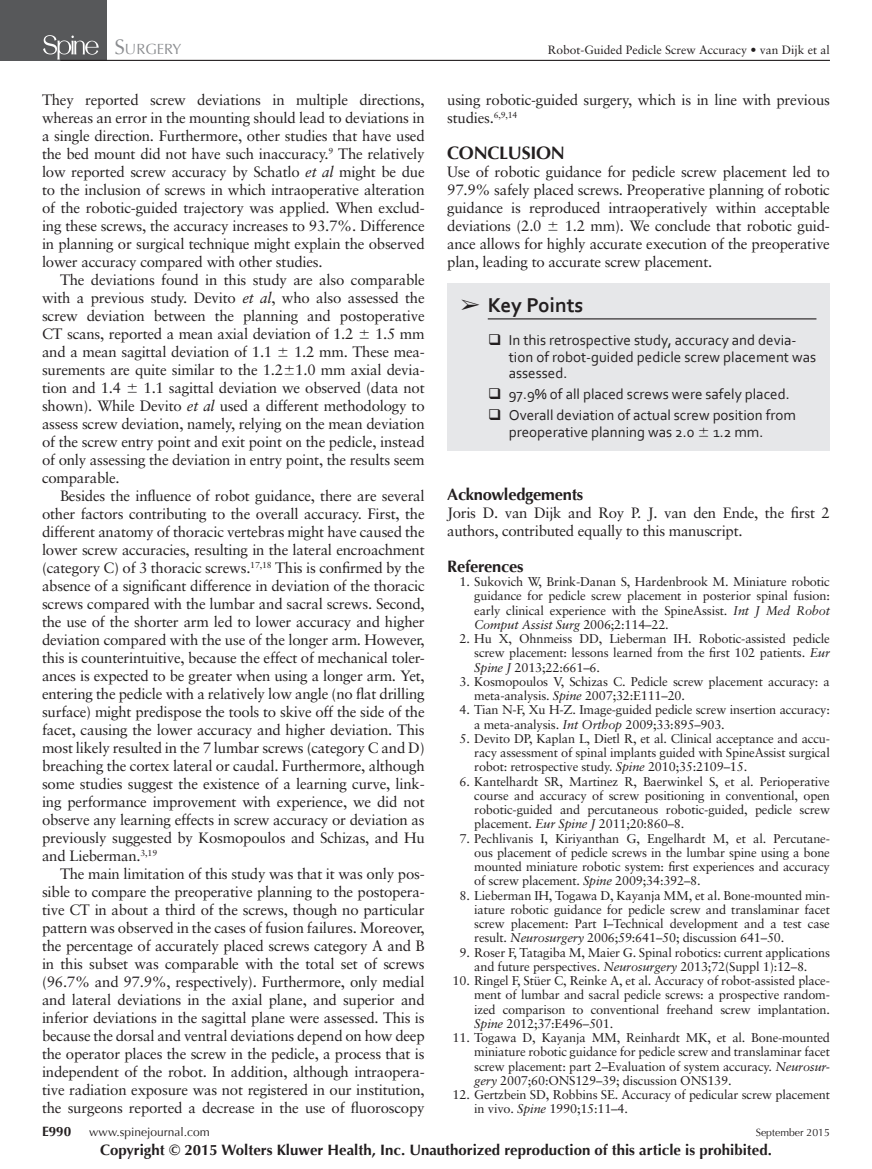
<style>
.page{position:relative;width:872px;height:1169px;background:#fff}
.page>*{position:absolute;margin:0;border:0;box-sizing:border-box;transform-origin:0 0}
.t1{font:700 21px "Corbel";color:#231f20}
.t2{font:700 18px "Optima";letter-spacing:-.015em;color:#231f20}
.t3{font:700 16.5px "Optima";letter-spacing:-.015em;color:#231f20}
.t4{font:15px/18px "Sabon";letter-spacing:-.015em;color:#231f20;text-align:justify}
.t5{font:15px/16.5px "Corbel";color:#231f20}
.t6{font:700 15px "Optima";color:#231f20}
.t7{font:14.7px "Optima";color:#8a8c8f}
.t8{font:700 13.5px "Optima";color:#231f20}
.t9{font:12.75px/14.2px "Sabon";letter-spacing:-.015em;color:#231f20;text-align:justify}
.t10{font:12px "Sabon";color:#231f20}
.t11{font:12px "Optima";color:#231f20}
.t12{font:10.5px "Optima";color:#231f20}
.s1{font-size:21px}
.s2{font-style:italic}
</style>
<div class="page">
<div style="left:0;top:0;width:106px;height:61px;background:#57585a"></div>
<img style="left:43px;top:35px;width:57px;height:25px">
<hr style="left:60px;top:60px;width:770px;height:1px;background:#231f20">
<div style="left:447px;top:283px;width:383px;height:167px;background:#e6e7e9"></div>
<hr style="left:488px;top:318px;width:328px;height:1px;background:#231f20">
<p class="t7" style="left:114px;top:40px;width:69px"><span class="s1">S</span>URGERY</p>
<p class="t10" style="left:547px;top:44px;width:284px">Robot-Guided Pedicle Screw Accuracy • van Dijk et al</p>
<p class="t4" style="left:42px;top:92px;width:384px">They reported screw deviations in multiple directions, whereas an error in the mounting should lead to deviations in a single direction. Furthermore, other studies that have used the bed mount did not have such inaccuracy. <sup>9</sup> The relatively low reported screw accuracy by Schatlo <span class="s2">et al</span> might be due to the inclusion of screws in which intraoperative alteration of the robotic-guided trajectory was applied. When exclud&shy;ing these screws, the accuracy increases to 93.7%. Difference in planning or surgical technique might explain the observed lower accuracy compared with other studies.</p>
<p class="t4" style="left:42px;top:272px;width:384px;text-indent:18px">The deviations found in this study are also comparable with a previous study. Devito <span class="s2">et al</span>, who also assessed the screw deviation between the planning and postoperative CT scans, reported a mean axial deviation of 1.2</p>
<p class="t4" style="left:447px;top:92px;width:384px">using robotic-guided surgery, which is in line with previous studies. <sup>6,9,14</sup></p>
<p class="t2" style="left:447px;top:142px;width:119px">CONCLUSION</p>
<p class="t4" style="left:447px;top:164px;width:384px">Use of robotic guidance for pedicle screw placement led to 97.9% safely placed screws. Preoperative planning of robotic guidance is reproduced intraoperatively within acceptable deviations (2.0</p>
<p class="t4" style="left:447px;top:218px;width:384px;text-indent:117px">1.2 mm). We conclude that robotic guid&shy;ance allows for highly accurate execution of the preoperative plan, leading to accurate screw placement.</p>
<h1 class="t1" style="left:460px;top:292px;width:124px">➢ Key Points</h1>
<p class="t5" style="left:508px;top:332px;width:309px">In this retrospective study, accuracy and devia&shy;tion of robot-guided pedicle screw placement was assessed.</p>
<p class="t5" style="left:508px;top:384px;width:289px;line-height:21px">97.9% of all placed screws were safely placed.<br>Overall deviation of actual screw position from</p>
<p class="t5" style="left:508px;top:423px;width:256px">preoperative planning was 2.0 1.2 mm.</p>
<p class="t4" style="left:375px;top:326px;width:51px">1.5 mm</p>
<p class="t4" style="left:42px;top:344px;width:384px;text-indent:252px">1.2 mm. These mea&shy;surements are quite similar to the 1.2 1.0 mm axial devia&shy;tion and 1.4</p>
<p class="t4" style="left:42px;top:344px;width:232px">and a mean sagittal deviation of 1.1</p>
<p class="t4" style="left:42px;top:380px;width:384px;text-indent:102px">1.1 sagittal deviation we observed (data not shown). While Devito <span class="s2">et al</span> used a different methodology to assess screw deviation, namely, relying on the mean deviation of the screw entry point and exit point on the pedicle, instead of only assessing the deviation in entry point, the results seem comparable.</p>
<p class="t4" style="left:42px;top:488px;width:384px;text-indent:18px">Besides the influence of robot guidance, there are several other factors contributing to the overall accuracy. First, the different anatomy of thoracic vertebras might have caused the lower screw accuracies, resulting in the lateral encroachment (category C) of 3 thoracic screws. <sup>17,18</sup> This is confirmed by the absence of a significant difference in deviation of the thoracic screws compared with the lumbar and sacral screws. Second, the use of the shorter arm led to lower accuracy and higher deviation compared with the use of the longer arm. However, this is counterintuitive, because the effect of mechanical toler&shy;ances is expected to be greater when using a longer arm. Yet, entering the pedicle with a relatively low angle (no flat drilling surface) might predispose the tools to skive off the side of the facet, causing the lower accuracy and higher deviation. This most likely resulted in the 7 lumbar screws (category C and D) breaching the cortex lateral or caudal. Furthermore, although some studies suggest the existence of a learning curve, link&shy;ing performance improvement with experience, we did not observe any learning effects in screw accuracy or deviation as previously suggested by Kosmopoulos and Schizas, and Hu and Lieberman. <sup>3,19</sup></p>
<p class="t4" style="left:42px;top:866px;width:384px;text-indent:18px">The main limitation of this study was that it was only pos&shy;sible to compare the preoperative planning to the postopera&shy;tive CT in about a third of the screws, though no particular pattern was observed in the cases of fusion failures. Moreover, the percentage of accurately placed screws category A and B in this subset was comparable with the total set of screws (96.7% and 97.9%, respectively). Furthermore, only medial and lateral deviations in the axial plane, and superior and inferior deviations in the sagittal plane were assessed. This is because the dorsal and ventral deviations depend on how deep the operator places the screw in the pedicle, a process that is independent of the robot. In addition, although intraopera&shy;tive radiation exposure was not registered in our institution, the surgeons reported a decrease in the use of fluoroscopy</p>
<p class="t3" style="left:447px;top:484px;width:138px">Acknowledgements</p>
<p class="t4" style="left:447px;top:505px;width:384px">Joris D. van Dijk and Roy P. J. van den Ende, the first 2 authors, contributed equally to this manuscript.</p>
<p class="t3" style="left:447px;top:556px;width:78px">References</p>
<p class="t9" style="left:474px;top:575px;width:357px;text-indent:-15px">1. Sukovich W , Brink-Danan S , Hardenbrook M . Miniature robotic guidance for pedicle screw placement in posterior spinal fusion: early clinical experience with the SpineAssist . <span class="s2">Int J Med Robot Comput Assist Surg</span> 2006 ; 2 : 114 – 22 .</p>
<p class="t9" style="left:474px;top:632px;width:357px;text-indent:-15px">2. Hu X , Ohnmeiss DD , Lieberman IH . Robotic-assisted pedicle screw placement: lessons learned from the first 102 patients . <span class="s2">Eur Spine J</span> 2013 ; 22 : 661 – 6 .</p>
<p class="t9" style="left:474px;top:675px;width:357px;text-indent:-15px">3. Kosmopoulos V , Schizas C . Pedicle screw placement accuracy: a meta-analysis . <span class="s2">Spine</span> 2007 ; 32 : E111 – 20 .</p>
<p class="t9" style="left:474px;top:704px;width:357px;text-indent:-15px">4. Tian N-F , Xu H-Z . Image-guided pedicle screw insertion accuracy: a meta-analysis . <span class="s2">Int Orthop</span> 2009 ; 33 : 895 – 903 .</p>
<p class="t9" style="left:474px;top:732px;width:357px;text-indent:-15px">5. Devito DP , Kaplan L , Dietl R , et al. Clinical acceptance and accu&shy;racy assessment of spinal implants guided with SpineAssist surgical robot: retrospective study . <span class="s2">Spine</span> 2010 ; 35 : 2109 – 15 .</p>
<p class="t9" style="left:474px;top:775px;width:357px;text-indent:-15px">6. Kantelhardt SR , Martinez R , Baerwinkel S , et al. Perioperative course and accuracy of screw positioning in conventional, open robotic-guided and percutaneous robotic-guided, pedicle screw placement . <span class="s2">Eur Spine J</span> 2011 ; 20 : 860 – 8 .</p>
<p class="t9" style="left:474px;top:832px;width:357px;text-indent:-15px">7. Pechlivanis I , Kiriyanthan G , Engelhardt M , et al. Percutane&shy;ous placement of pedicle screws in the lumbar spine using a bone mounted miniature robotic system: first experiences and accuracy of screw placement . <span class="s2">Spine</span> 2009 ; 34 : 392 – 8 .</p>
<p class="t9" style="left:474px;top:889px;width:357px;text-indent:-15px">8. Lieberman IH , Togawa D , Kayanja MM , et al. Bone-mounted min&shy;iature robotic guidance for pedicle screw and translaminar facet screw placement: Part I–Technical development and a test case result . <span class="s2">Neurosurgery</span> 2006 ; 59 : 641 – 50 ; discussion 641–50.</p>
<p class="t9" style="left:474px;top:946px;width:357px;text-indent:-15px">9. Roser F , Tatagiba M , Maier G . Spinal robotics: current applications and future perspectives . <span class="s2">Neurosurgery</span> 2013 ; 72 ( Suppl 1 ): 12 – 8 .</p>
<p class="t9" style="left:474px;top:974px;width:357px;text-indent:-22px">10. Ringel F , Stüer C , Reinke A , et al. Accuracy of robot-assisted place&shy;ment of lumbar and sacral pedicle screws: a prospective random&shy;ized comparison to conventional freehand screw implantation .<br><span class="s2">Spine</span> 2012 ; 37 : E496 – 501 .</p>
<p class="t9" style="left:474px;top:1031px;width:357px;text-indent:-22px">11. Togawa D , Kayanja MM , Reinhardt MK , et al. Bone-mounted miniature robotic guidance for pedicle screw and translaminar facet screw placement: part 2–Evaluation of system accuracy . <span class="s2">Neurosur&shy;gery</span> 2007 ; 60 : ONS129 – 39 ; discussion ONS139.</p>
<p class="t9" style="left:474px;top:1088px;width:357px;text-indent:-22px">12. Gertzbein SD , Robbins SE . Accuracy of pedicular screw placement in vivo . <span class="s2">Spine</span> 1990 ; 15 : 11 – 4 .</p>
<p class="t6" style="left:100px;top:1141px;width:673px">Copyright © 2015 Wolters Kluwer Health, Inc. Unauthorized reproduction of this article is prohibited.</p>
<p class="t8" style="left:42px;top:1123px;width:31px">E990</p>
<p class="t11" style="left:89px;top:1124px;width:122px">www.spinejournal.com</p>
<p class="t12" style="left:755px;top:1126px;width:76px">September 2015</p>
</div>
